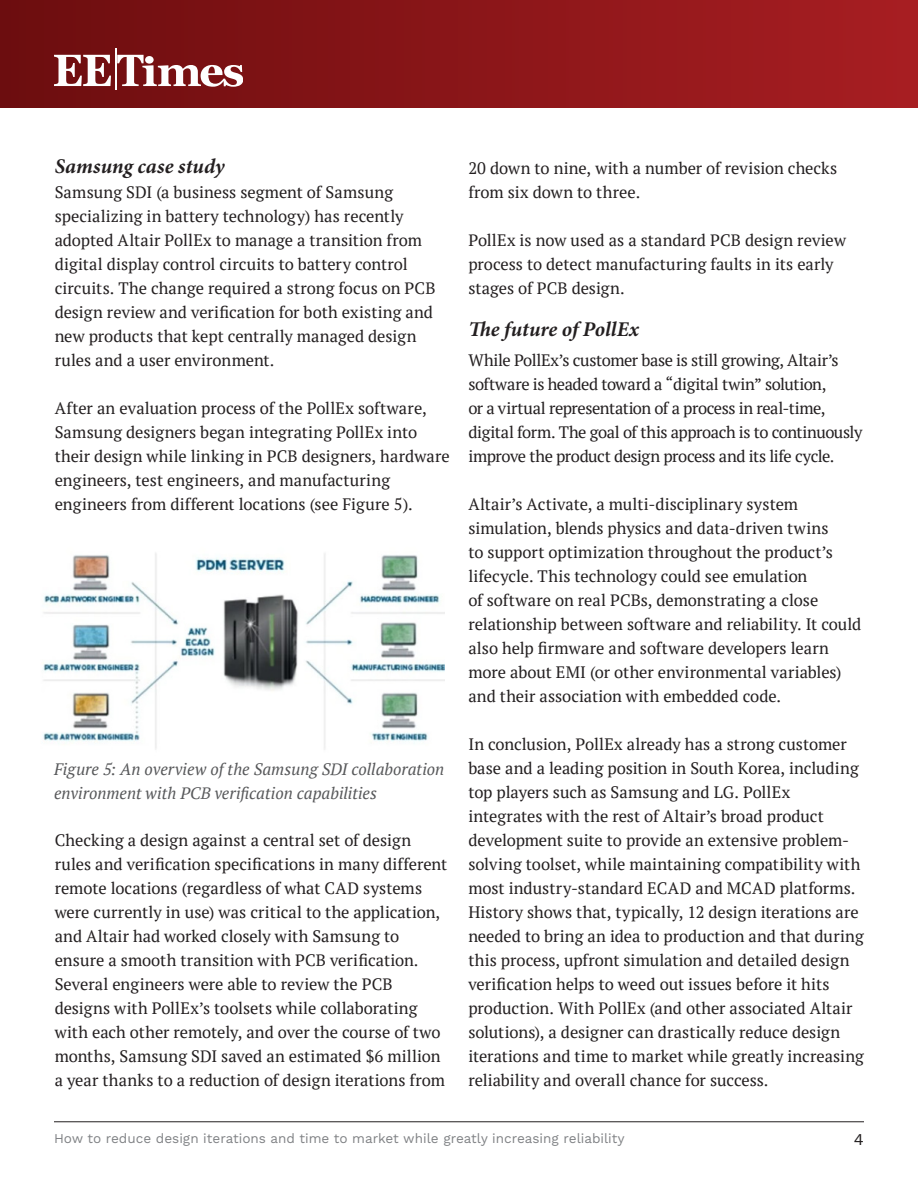
<style>
.page{position:relative;width:918px;height:1188px;background:#fff}
.page>*{position:absolute;margin:0;border:0;box-sizing:border-box;transform-origin:0 0}
.Subhead{font:italic 700 21px "Minion Pro";color:#231f20}
.Body_Copy{font:16.5px/24px "PT Serif";color:#231f20}
.Body_Copy-2{font:16.5px/24px "PT Serif";letter-spacing:-.025em;color:#231f20}
.Captions{font:italic 16.5px/24px "PT Serif";color:#57585a}
.t1{font:16.5px "Work Sans";color:#231f20}
.t2{font:13.5px "Work Sans";color:#808285}
</style>
<div class="page">
<div style="left:0;top:0;width:918px;height:108px;background:linear-gradient(to right,#6c0e10,#a71d22)"></div>
<hr style="left:115px;top:48px;width:1px;height:41px;background:#fefefe">
<svg style="left:117px;top:55px;width:126px;height:32px"></svg>
<svg style="left:54px;top:55px;width:57px;height:31px"></svg>
<hr style="left:54px;top:1121px;width:810px;height:1px;background:#231f20">
<img style="left:43px;top:553px;width:402px;height:197px">
<p class="Subhead" style="left:55px;top:151px;width:172px">Samsung case study</p>
<p class="Body_Copy" style="left:55px;top:180px;width:382px">Samsung SDI (a business segment of Samsung specializing in battery technology) has recently adopted Altair PollEx to manage a transition from digital display control circuits to battery control circuits. The change required a strong focus on PCB design review and verification for both existing and new products that kept centrally managed design rules and a user environment.</p>
<p class="Body_Copy" style="left:55px;top:396px;width:397px">After an evaluation process of the PollEx software, Samsung designers began integrating PollEx into their design while linking in PCB designers, hardware engineers, test engineers, and manufacturing engineers from different locations (see Figure 5).</p>
<p class="Captions" style="left:54px;top:757px;width:392px">Figure 5: An overview of the Samsung SDI collaboration environment with PCB verification capabilities</p>
<p class="Body_Copy" style="left:55px;top:828px;width:394px">Checking a design against a central set of design rules and verification specifications in many different remote locations (regardless of what CAD systems were currently in use) was critical to the application, and Altair had worked closely with Samsung to ensure a smooth transition with PCB verification.<br>Several engineers were able to review the PCB designs with PollEx’s toolsets while collaborating with each other remotely, and over the course of two months, Samsung SDI saved an estimated $6 million a year thanks to a reduction of design iterations from</p>
<p class="Body_Copy" style="left:468px;top:156px;width:370px">20 down to nine, with a number of revision checks from six down to three.</p>
<p class="Body_Copy" style="left:468px;top:228px;width:379px">PollEx is now used as a standard PCB design review process to detect manufacturing faults in its early stages of PCB design.</p>
<p class="Subhead" style="left:468px;top:314px;width:172px">The future of PollEx</p>
<p class="Body_Copy-2" style="left:468px;top:348px;width:396px">While PollEx’s customer base is still growing, Altair’s software is headed toward a “digital twin” solution,<br>or a virtual representation of a process in real-time, digital form. The goal of this approach is to continuously improve the product design process and its life cycle.</p>
<p class="Body_Copy" style="left:468px;top:492px;width:395px">Altair’s Activate, a multi-disciplinary system simulation, blends physics and data-driven twins<br>to support optimization throughout the product’s lifecycle. This technology could see emulation<br>of software on real PCBs, demonstrating a close relationship between software and reliability. It could also help firmware and software developers learn more about EMI (or other environmental variables) and their association with embedded code.</p>
<p class="Body_Copy" style="left:468px;top:732px;width:397px">In conclusion, PollEx already has a strong customer base and a leading position in South Korea, including top players such as Samsung and LG. PollEx integrates with the rest of Altair’s broad product development suite to provide an extensive problem&shy;solving toolset, while maintaining compatibility with most industry-standard ECAD and MCAD platforms.<br>History shows that, typically, 12 design iterations are needed to bring an idea to production and that during this process, upfront simulation and detailed design verification helps to weed out issues before it hits production. With PollEx (and other associated Altair solutions), a designer can drastically reduce design iterations and time to market while greatly increasing reliability and overall chance for success.</p>
<p class="t2" style="left:54px;top:1130px;width:572px">How to reduce design iterations and time to market while greatly increasing reliability</p>
<p class="t1" style="left:854px;top:1130px;width:12px">4</p>
</div>
